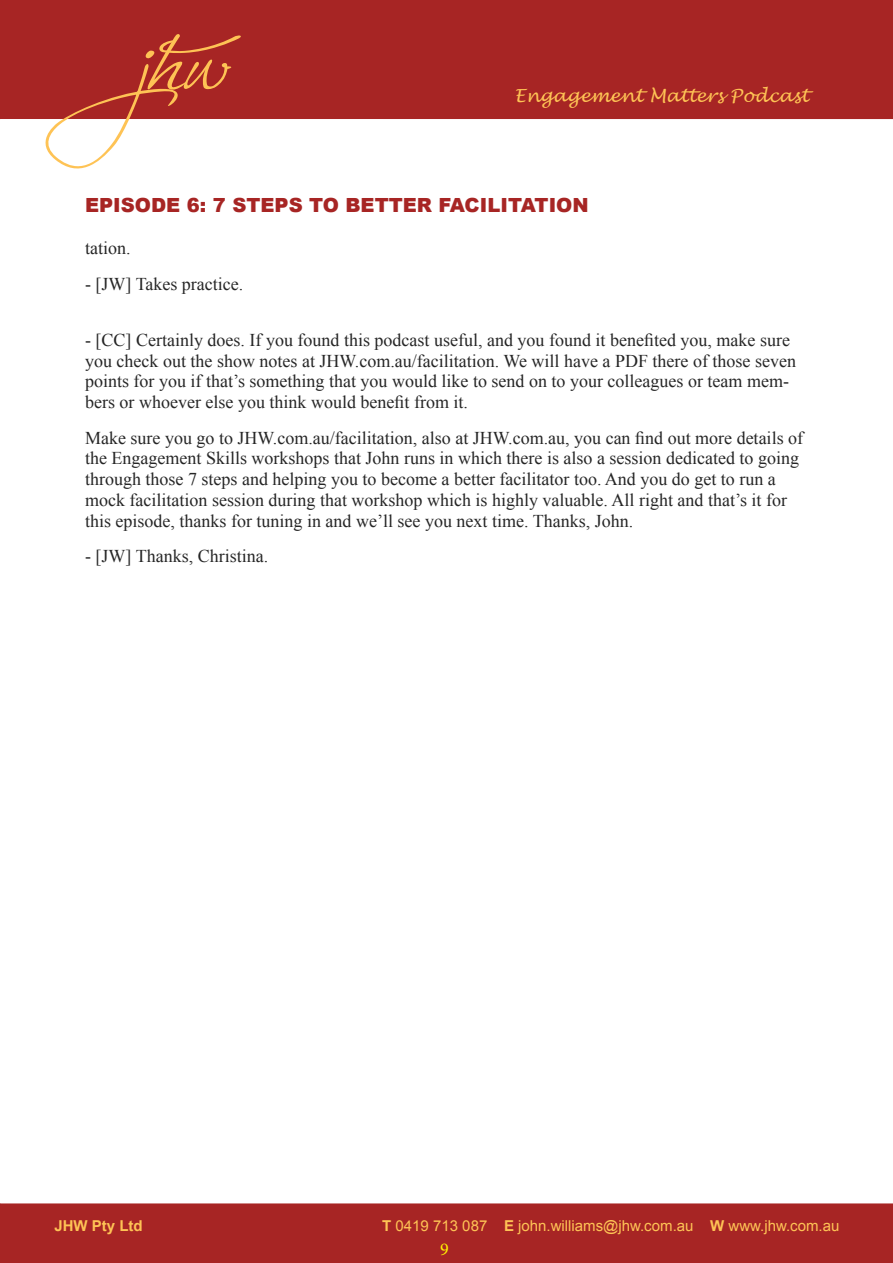
<style>
.page{position:relative;width:893px;height:1263px;background:#fff}
.page>*{position:absolute;margin:0;border:0;box-sizing:border-box;transform-origin:0 0}
.t1{font:900 19.5px "Arial";color:#a72524}
.Normal__Web{font:18px/20.7px "Times New Roman";color:#262626}
.t2{font:italic 18px "Lucida Handwriting";color:#fec355}
.t3{font:18px "Minion Pro";color:#fff101}
.t4{font:15px "Arial";color:#fec355}
.t5{font:700 15px "Arial";color:#fec355}
.s1{font-weight:700}
</style>
<div class="page">
<div style="left:0;top:1203px;width:893px;height:60px;background:#a72524"></div>
<div style="left:0;top:0;width:893px;height:119px;background:#a72524"></div>
<svg style="left:45px;top:34px;width:196px;height:135px"></svg>
<p class="t2" style="left:514px;top:85px;width:296px">Engagement Matters Podcast</p>
<p class="t1" style="left:85px;top:191px;width:505px">EPISODE 6: 7 STEPS TO BETTER FACILITATION</p>
<p class="Normal__Web" style="left:85px;top:237px;width:47px">tation.</p>
<p class="Normal__Web" style="left:85px;top:273px;width:160px">- [JW] Takes practice.</p>
<p class="Normal__Web" style="left:85px;top:329px;width:712px">- [CC] Certainly does. If you found this podcast useful, and you found it benefited you, make sure you check out the show notes at JHW.com.au/facilitation. We will have a PDF there of those seven points for you if that’s something that you would like to send on to your colleagues or team mem&shy;bers or whoever else you think would benefit from it.</p>
<p class="Normal__Web" style="left:85px;top:427px;width:720px">Make sure you go to JHW.com.au/facilitation, also at JHW.com.au, you can find out more details of the Engagement Skills workshops that John runs in which there is also a session dedicated to going through those 7 steps and helping you to become a better facilitator too. And you do get to run a mock facilitation session during that workshop which is highly valuable. All right and that’s it for this episode, thanks for tuning in and we’ll see you next time. Thanks, John.</p>
<p class="Normal__Web" style="left:85px;top:546px;width:185px">- [JW] Thanks, Christina.</p>
<p class="t5" style="left:54px;top:1215px;width:90px">JHW Pty Ltd</p>
<p class="t4" style="left:382px;top:1215px;width:459px"><span class="s1">T</span> 0419 713 087 <span class="s1">E</span> john.williams@jhw.com.au <span class="s1">W</span> www.jhw.com.au</p>
<p class="t3" style="left:440px;top:1237px;width:10px">9</p>
</div>
